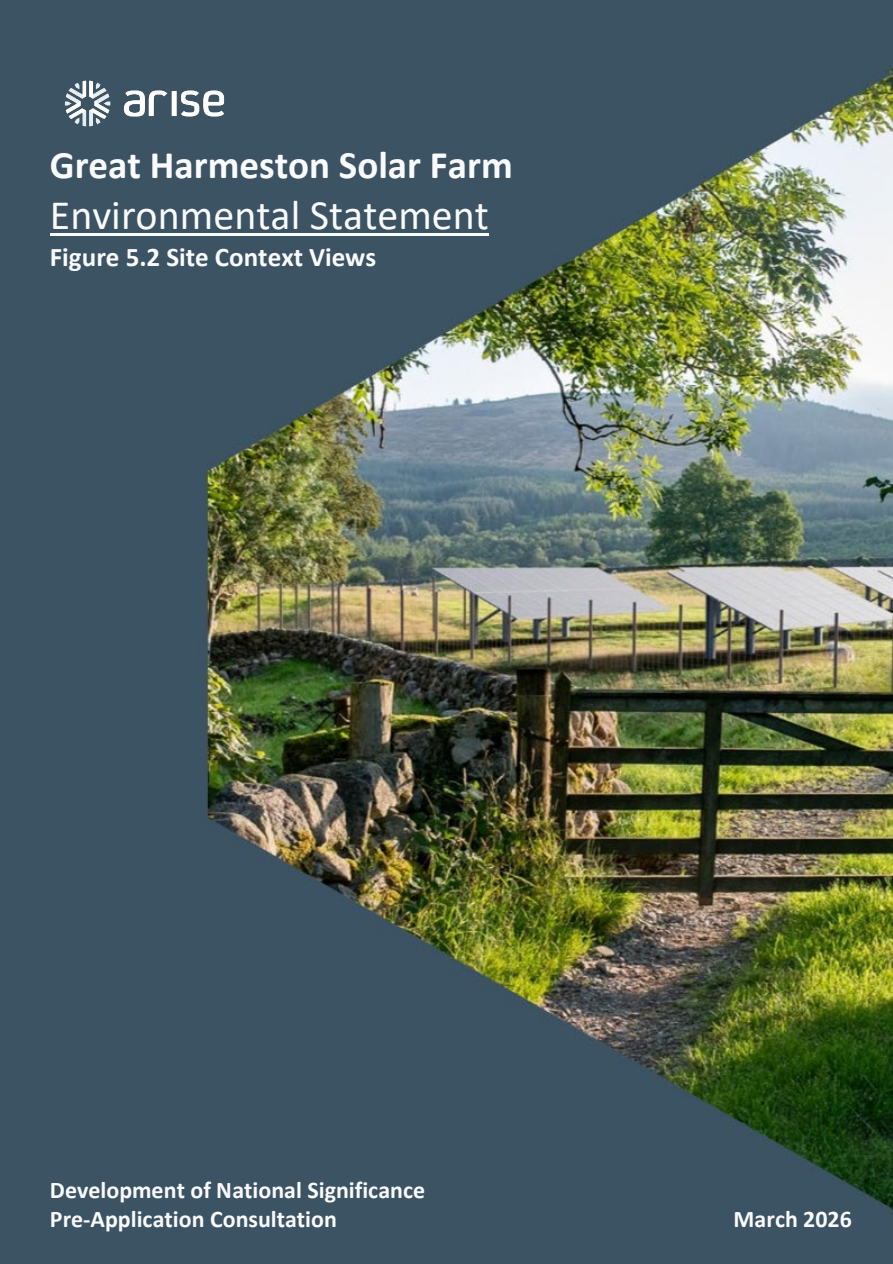
<style>
.page{position:relative;width:893px;height:1264px;background:#fff}
.page>*{position:absolute;margin:0;border:0;box-sizing:border-box;transform-origin:0 0}
.t1{font:42px "Calibri";color:#f9fafc}
.t2{font:700 39px "Calibri";color:#f9fafc}
.t3{font:700 27px "Calibri";color:#f9fafc}
.t4{font:700 24px/29.4px "Calibri";color:#f9fafc}
</style>
<div class="page">
<img style="left:0;top:3px;width:892px;height:1260px">
<div style="left:3px;top:3px;width:282px;height:200px;background:#3c5363"></div>
<hr style="left:50px;top:233px;width:439px;height:3px;background:#f9fafc">
<h2 class="t2" style="left:50px;top:138px;width:464px">Great Harmeston Solar Farm</h2>
<h1 class="t1" style="left:50px;top:186px;width:440px">Environmental Statement</h1>
<p class="t3" style="left:50px;top:238px;width:328px">Figure 5.2 Site Context Views</p>
<p class="t4" style="left:50px;top:1174px;width:377px">Development of National Significance<br>Pre-Application Consultation</p>
<p class="t4" style="left:733px;top:1203px;width:120px">March 2026</p>
</div>
